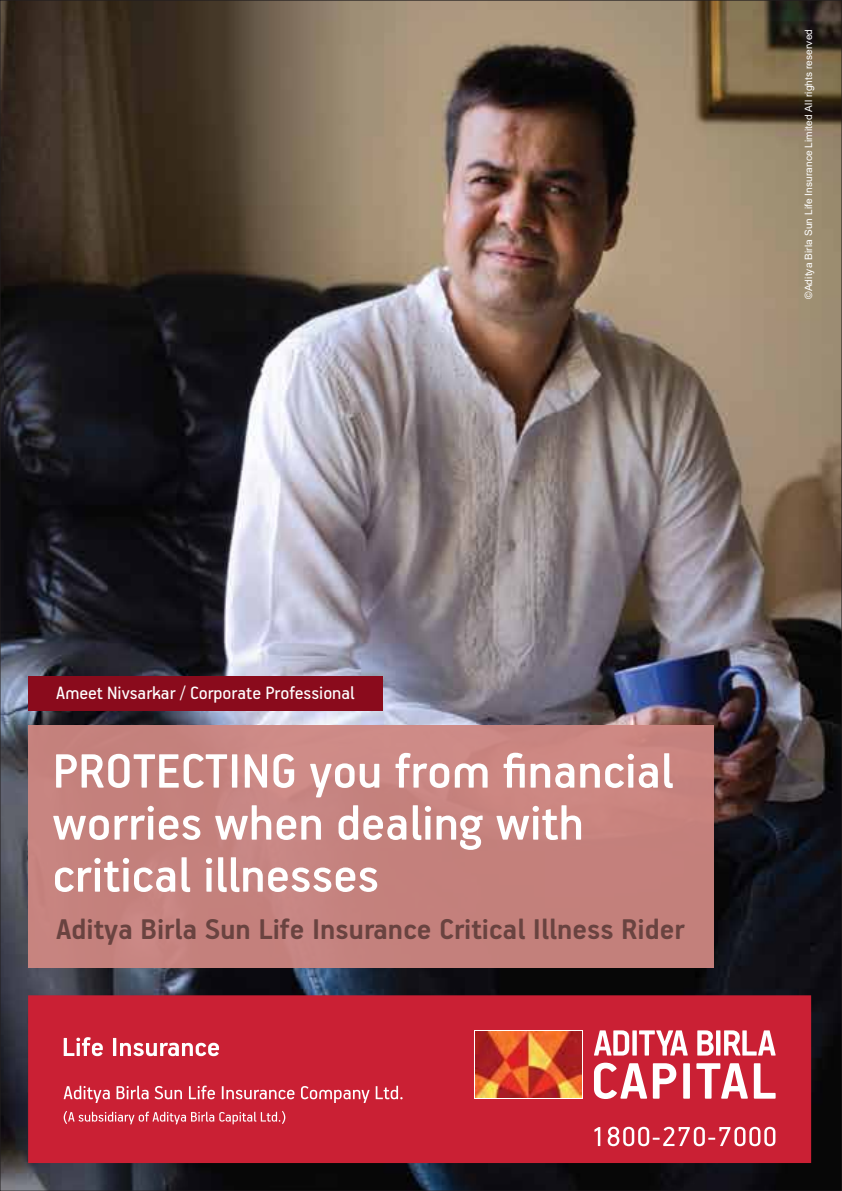
<style>
.page{position:relative;width:842px;height:1191px;background:#fff}
.page>*{position:absolute;margin:0;border:0;box-sizing:border-box;transform-origin:0 0}
.t1{font:500 54px/52px "PF Handbook Pro";color:#fff}
.t2{font:700 32px "PF Handbook Pro";color:#694340}
.t3{font:20px "PF Handbook Pro";color:#fff}
.t4{font:10.2px "Arial";letter-spacing:.01em;color:#fff}
</style>
<div class="page">
<img style="left:2px;top:2px;width:838px;height:1187px">
<div style="left:28px;top:725px;width:685px;height:242px;background:#c5817d"></div>
<div style="left:28px;top:676px;width:355px;height:35px;background:#8a0b1c"></div>
<div style="left:28px;top:995px;width:783px;height:168px;background:#ca2034"></div>
<svg style="left:64px;top:1037px;width:39px;height:19px"></svg>
<svg style="left:113px;top:1038px;width:106px;height:18px"></svg>
<svg style="left:64px;top:1085px;width:46px;height:18px"></svg>
<svg style="left:117px;top:1085px;width:32px;height:14px"></svg>
<svg style="left:155px;top:1086px;width:27px;height:13px"></svg>
<svg style="left:189px;top:1085px;width:26px;height:14px"></svg>
<svg style="left:222px;top:1086px;width:72px;height:13px"></svg>
<svg style="left:301px;top:1086px;width:68px;height:17px"></svg>
<svg style="left:376px;top:1085px;width:27px;height:14px"></svg>
<svg style="left:64px;top:1110px;width:221px;height:14px;background:#d54f5f"></svg>
<svg style="left:474px;top:1030px;width:108px;height:68px"></svg>
<img style="left:475px;top:1031px;width:106px;height:66px">
<svg style="left:594px;top:1030px;width:35px;height:25px"></svg>
<div style="left:632px;top:1030px;width:5px;height:25px;background:#fff"></div>
<svg style="left:639px;top:1030px;width:49px;height:25px"></svg>
<svg style="left:697px;top:1030px;width:17px;height:25px"></svg>
<hr style="left:716px;top:1030px;width:4px;height:25px;background:#fff">
<svg style="left:724px;top:1030px;width:52px;height:25px"></svg>
<svg style="left:594px;top:1062px;width:53px;height:37px"></svg>
<svg style="left:653px;top:1063px;width:23px;height:35px"></svg>
<div style="left:683px;top:1063px;width:7px;height:35px;background:#fff"></div>
<svg style="left:696px;top:1063px;width:52px;height:35px"></svg>
<svg style="left:754px;top:1063px;width:22px;height:35px"></svg>
<svg style="left:594px;top:1127px;width:6px;height:19px"></svg>
<svg style="left:608px;top:1126px;width:167px;height:20px"></svg>
<p class="t4" style="left:801px;top:299px;width:271px;rotate:-90deg">©Aditya Birla Sun Life Insurance Limited All rights reserved</p>
<p class="t3" style="left:56px;top:681px;width:300px">Ameet Nivsarkar / Corporate Professional</p>
<p class="t1" style="left:53px;top:743px;width:622px">PROTECTING you from financial worries when dealing with critical illnesses</p>
<p class="t2" style="left:56px;top:910px;width:630px">Aditya Birla Sun Life Insurance Critical Illness Rider</p>
</div>
